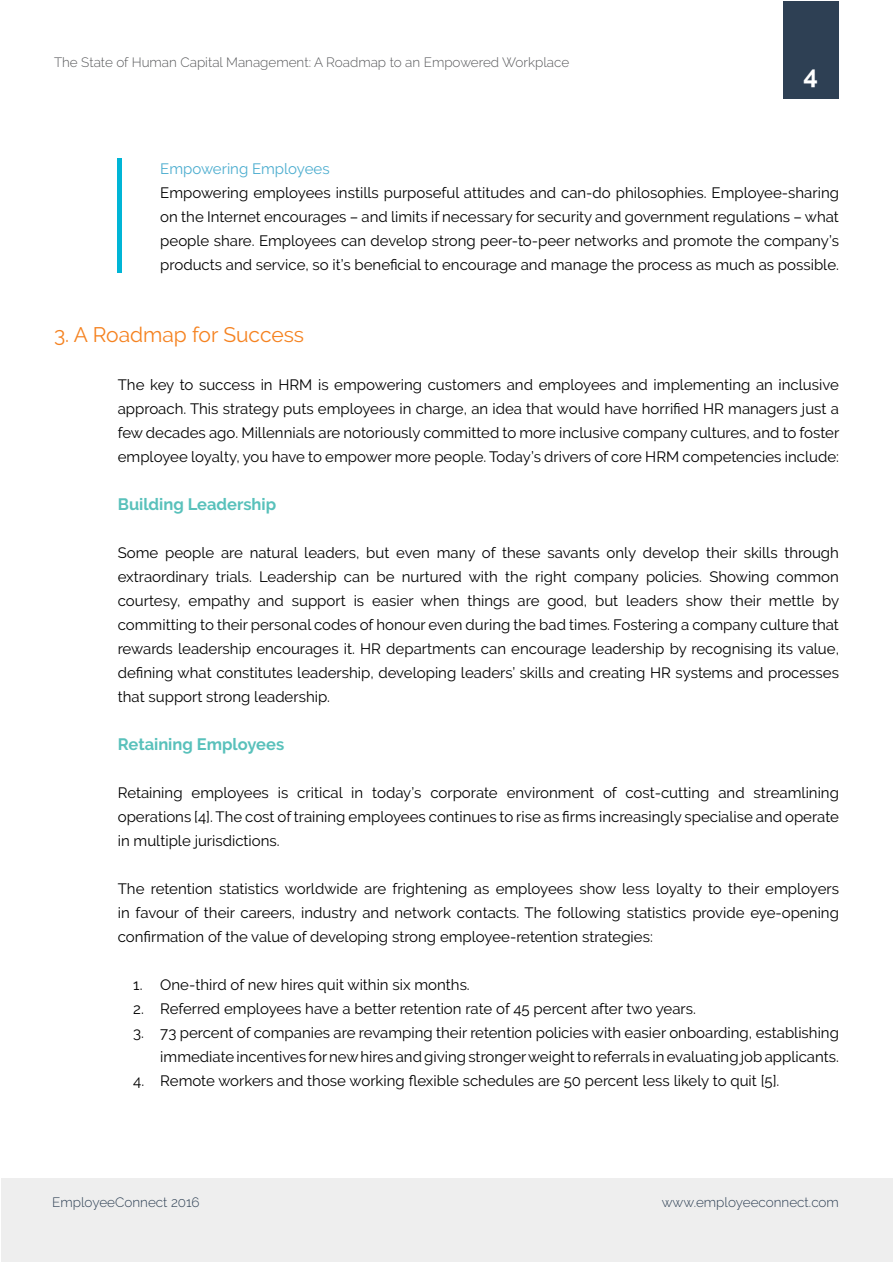
<style>
.page{position:relative;width:893px;height:1263px;background:#fff}
.page>*{position:absolute;margin:0;border:0;box-sizing:border-box;transform-origin:0 0}
.t1{font:700 25.5px "Raleway";color:#fff}
.t2{font:21px "Raleway";color:#f58220}
.t3{font:700 16.5px "Raleway";color:#59c1bb}
.t4{font:15px/24px "Raleway";color:#000;text-align:justify}
.t5{font:15px "Raleway";color:#4cadcf}
.t6{font:300 13.5px "Raleway";color:#5a5b5d}
.t7{font:300 13.5px "Raleway";color:#2e4054}
</style>
<div class="page">
<div style="left:783px;top:1px;width:55px;height:97px;background:#2e4054"></div>
<div style="left:1px;top:1179px;width:891px;height:83px;background:#eee"></div>
<hr style="left:118px;top:158px;width:4px;height:115px;background:#00b5d6">
<p class="t6" style="left:54px;top:54px;width:517px">The State of Human Capital Management: A Roadmap to an Empowered Workplace</p>
<h1 class="t1" style="left:803px;top:60px;width:16px">4</h1>
<p class="t5" style="left:160px;top:160px;width:171px">Empowering Employees</p>
<p class="t4" style="left:160px;top:181px;width:680px">Empowering employees instills purposeful attitudes and can-do philosophies. Employee-sharing on the Internet encourages – and limits if necessary for security and government regulations – what people share. Employees can develop strong peer-to-peer networks and promote the company’s products and service, so it’s beneficial to encourage and manage the process as much as possible.</p>
<h2 class="t2" style="left:54px;top:323px;width:252px">3. A Roadmap for Success</h2>
<p class="t4" style="left:118px;top:373px;width:723px">The key to success in HRM is empowering customers and employees and implementing an inclusive approach. This strategy puts employees in charge, an idea that would have horrified HR managers just a few decades ago. Millennials are notoriously committed to more inclusive company cultures, and to foster employee loyalty, you have to empower more people. Today’s drivers of core HRM competencies include:</p>
<p class="t3" style="left:118px;top:495px;width:160px">Building Leadership</p>
<p class="t4" style="left:118px;top:541px;width:723px">Some people are natural leaders, but even many of these savants only develop their skills through extraordinary trials. Leadership can be nurtured with the right company policies. Showing common courtesy, empathy and support is easier when things are good, but leaders show their mettle by committing to their personal codes of honour even during the bad times. Fostering a company culture that rewards leadership encourages it. HR departments can encourage leadership by recognising its value, defining what constitutes leadership, developing leaders’ skills and creating HR systems and processes that support strong leadership.</p>
<p class="t3" style="left:118px;top:735px;width:168px">Retaining Employees</p>
<p class="t4" style="left:118px;top:781px;width:723px">Retaining employees is critical in today’s corporate environment of cost-cutting and streamlining operations [4]. The cost of training employees continues to rise as firms increasingly specialise and operate in multiple jurisdictions.</p>
<p class="t4" style="left:118px;top:877px;width:723px">The retention statistics worldwide are frightening as employees show less loyalty to their employers in favour of their careers, industry and network contacts. The following statistics provide eye-opening confirmation of the value of developing strong employee-retention strategies:</p>
<p class="t4" style="left:133px;top:973px;width:338px">1. One-third of new hires quit within six months.</p>
<p class="t4" style="left:133px;top:997px;width:564px">2. Referred employees have a better retention rate of 45 percent after two years.</p>
<p class="t4" style="left:133px;top:1021px;width:707px;text-align:right">3. 73 percent of companies are revamping their retention policies with easier onboarding, establishing immediate incentives for new hires and giving stronger weight to referrals in evaluating job applicants.</p>
<p class="t4" style="left:133px;top:1069px;width:648px">4. Remote workers and those working flexible schedules are 50 percent less likely to quit [5].</p>
<p class="t7" style="left:52px;top:1194px;width:149px">EmployeeConnect 2016</p>
<p class="t7" style="left:662px;top:1194px;width:179px">www.employeeconnect.com</p>
</div>
